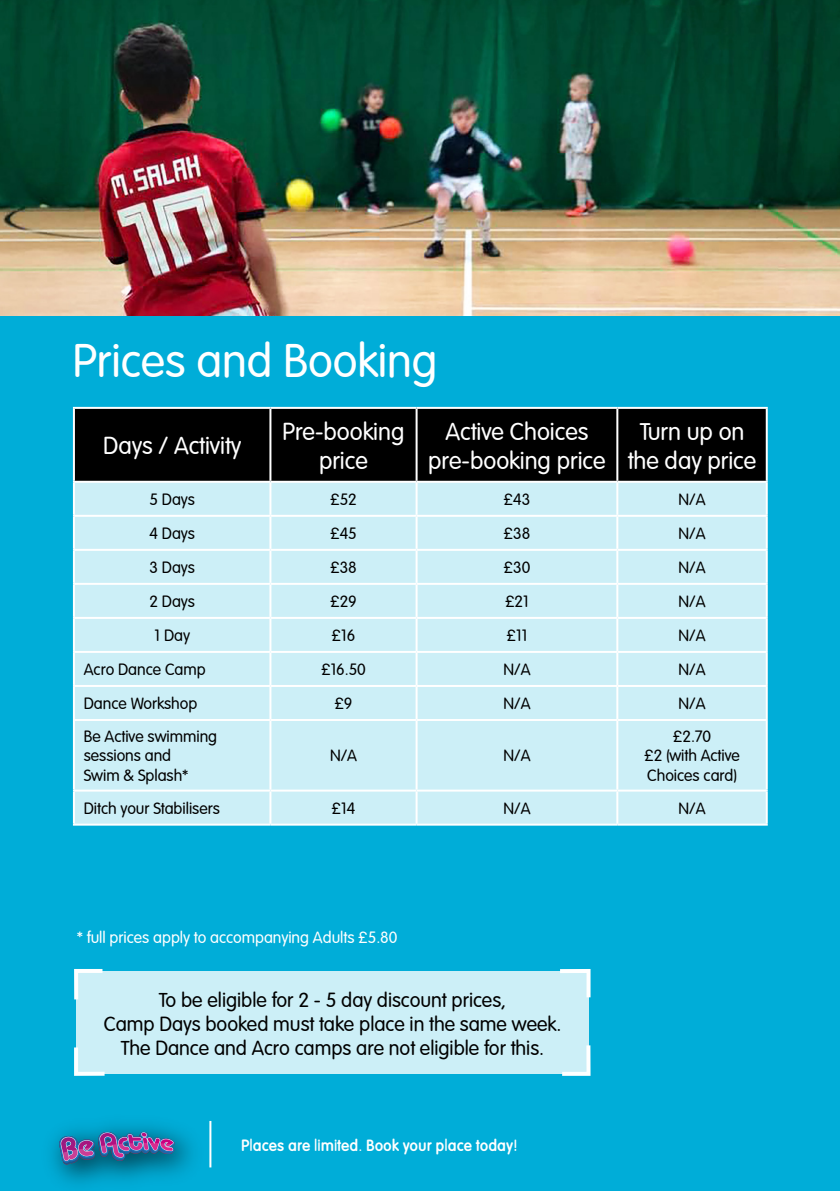
<style>
.page{position:relative;width:840px;height:1191px;background:#fff}
.page>*{position:absolute;margin:0;border:0;box-sizing:border-box;transform-origin:0 0}
.Subheading{font:46px "Vogue";color:#fff}
.Table_head{font:24px/28.8px "Vogue";color:#fff;text-align:center}
.Subheading-2{font:20px "Vogue";color:#000}
.Table_Body{font:16px/19.2px "Vogue";color:#000}
.Body{font:16px "Vogue";color:#fff}
.t1{font:700 16px "Vogue";color:#fff}
</style>
<div class="page">
<div style="left:0;top:0;width:839px;height:1191px;background:#00add8"></div>
<img style="left:51px;top:1120px;width:161px;height:64px">
<svg style="left:59px;top:1131px;width:115px;height:33px"></svg>
<hr style="left:209px;top:1121px;width:2px;height:46px;background:#fff">
<img style="left:0;top:0;width:839px;height:315px">
<div style="left:75px;top:409px;width:690px;height:72px;background:#000"></div>
<div style="left:75px;top:483px;width:690px;height:340px;background:#cceff7"></div>
<div style="left:75px;top:551px;width:690px;height:238px;background:#cceff7"></div>
<hr style="left:269px;top:409px;width:2px;height:72px;background:#fff">
<hr style="left:415px;top:409px;width:2px;height:72px;background:#fff">
<hr style="left:616px;top:409px;width:2px;height:72px;background:#fff">
<hr style="left:269px;top:483px;width:2px;height:32px;background:#fff">
<hr style="left:415px;top:483px;width:2px;height:32px;background:#fff">
<hr style="left:616px;top:483px;width:2px;height:32px;background:#fff">
<hr style="left:73px;top:407px;width:197px;height:2px;background:#fff">
<hr style="left:73px;top:409px;width:2px;height:72px;background:#fff">
<hr style="left:270px;top:407px;width:146px;height:2px;background:#fff">
<hr style="left:416px;top:407px;width:201px;height:2px;background:#fff">
<hr style="left:617px;top:407px;width:150px;height:2px;background:#fff">
<hr style="left:765px;top:409px;width:2px;height:72px;background:#fff">
<hr style="left:73px;top:481px;width:197px;height:2px;background:#fff">
<hr style="left:270px;top:481px;width:146px;height:2px;background:#fff">
<hr style="left:416px;top:481px;width:201px;height:2px;background:#fff">
<hr style="left:617px;top:481px;width:150px;height:2px;background:#fff">
<hr style="left:73px;top:483px;width:2px;height:32px;background:#fff">
<hr style="left:765px;top:483px;width:2px;height:32px;background:#fff">
<hr style="left:73px;top:517px;width:2px;height:32px;background:#fff">
<hr style="left:73px;top:515px;width:197px;height:2px;background:#fff">
<hr style="left:270px;top:515px;width:146px;height:2px;background:#fff">
<hr style="left:416px;top:515px;width:201px;height:2px;background:#fff">
<hr style="left:617px;top:515px;width:150px;height:2px;background:#fff">
<hr style="left:269px;top:517px;width:2px;height:32px;background:#fff">
<hr style="left:415px;top:517px;width:2px;height:32px;background:#fff">
<hr style="left:616px;top:517px;width:2px;height:32px;background:#fff">
<hr style="left:765px;top:517px;width:2px;height:32px;background:#fff">
<hr style="left:73px;top:551px;width:2px;height:32px;background:#fff">
<hr style="left:73px;top:549px;width:197px;height:2px;background:#fff">
<hr style="left:270px;top:549px;width:146px;height:2px;background:#fff">
<hr style="left:416px;top:549px;width:201px;height:2px;background:#fff">
<hr style="left:617px;top:549px;width:150px;height:2px;background:#fff">
<hr style="left:269px;top:551px;width:2px;height:32px;background:#fff">
<hr style="left:415px;top:551px;width:2px;height:32px;background:#fff">
<hr style="left:616px;top:551px;width:2px;height:32px;background:#fff">
<hr style="left:765px;top:551px;width:2px;height:32px;background:#fff">
<hr style="left:73px;top:585px;width:2px;height:32px;background:#fff">
<hr style="left:73px;top:583px;width:197px;height:2px;background:#fff">
<hr style="left:270px;top:583px;width:146px;height:2px;background:#fff">
<hr style="left:416px;top:583px;width:201px;height:2px;background:#fff">
<hr style="left:617px;top:583px;width:150px;height:2px;background:#fff">
<hr style="left:269px;top:585px;width:2px;height:32px;background:#fff">
<hr style="left:415px;top:585px;width:2px;height:32px;background:#fff">
<hr style="left:616px;top:585px;width:2px;height:32px;background:#fff">
<hr style="left:765px;top:585px;width:2px;height:32px;background:#fff">
<hr style="left:73px;top:619px;width:2px;height:32px;background:#fff">
<hr style="left:73px;top:617px;width:197px;height:2px;background:#fff">
<hr style="left:270px;top:617px;width:146px;height:2px;background:#fff">
<hr style="left:416px;top:617px;width:201px;height:2px;background:#fff">
<hr style="left:617px;top:617px;width:150px;height:2px;background:#fff">
<hr style="left:269px;top:619px;width:2px;height:32px;background:#fff">
<hr style="left:415px;top:619px;width:2px;height:32px;background:#fff">
<hr style="left:616px;top:619px;width:2px;height:32px;background:#fff">
<hr style="left:765px;top:619px;width:2px;height:32px;background:#fff">
<hr style="left:73px;top:653px;width:2px;height:32px;background:#fff">
<hr style="left:73px;top:687px;width:2px;height:32px;background:#fff">
<hr style="left:73px;top:651px;width:197px;height:2px;background:#fff">
<hr style="left:73px;top:685px;width:197px;height:2px;background:#fff">
<hr style="left:270px;top:651px;width:146px;height:2px;background:#fff">
<hr style="left:270px;top:685px;width:146px;height:2px;background:#fff">
<hr style="left:416px;top:651px;width:201px;height:2px;background:#fff">
<hr style="left:416px;top:685px;width:201px;height:2px;background:#fff">
<hr style="left:617px;top:651px;width:150px;height:2px;background:#fff">
<hr style="left:617px;top:685px;width:150px;height:2px;background:#fff">
<hr style="left:269px;top:653px;width:2px;height:32px;background:#fff">
<hr style="left:269px;top:687px;width:2px;height:32px;background:#fff">
<hr style="left:415px;top:653px;width:2px;height:32px;background:#fff">
<hr style="left:415px;top:687px;width:2px;height:32px;background:#fff">
<hr style="left:616px;top:653px;width:2px;height:32px;background:#fff">
<hr style="left:616px;top:687px;width:2px;height:32px;background:#fff">
<hr style="left:765px;top:653px;width:2px;height:32px;background:#fff">
<hr style="left:765px;top:687px;width:2px;height:32px;background:#fff">
<hr style="left:73px;top:721px;width:2px;height:68px;background:#fff">
<hr style="left:73px;top:719px;width:197px;height:2px;background:#fff">
<hr style="left:270px;top:719px;width:146px;height:2px;background:#fff">
<hr style="left:416px;top:719px;width:201px;height:2px;background:#fff">
<hr style="left:617px;top:719px;width:150px;height:2px;background:#fff">
<hr style="left:269px;top:721px;width:2px;height:68px;background:#fff">
<hr style="left:415px;top:721px;width:2px;height:68px;background:#fff">
<hr style="left:616px;top:721px;width:2px;height:68px;background:#fff">
<hr style="left:765px;top:721px;width:2px;height:68px;background:#fff">
<hr style="left:73px;top:791px;width:2px;height:32px;background:#fff">
<hr style="left:73px;top:789px;width:197px;height:2px;background:#fff">
<hr style="left:270px;top:789px;width:146px;height:2px;background:#fff">
<hr style="left:416px;top:789px;width:201px;height:2px;background:#fff">
<hr style="left:617px;top:789px;width:150px;height:2px;background:#fff">
<hr style="left:269px;top:791px;width:2px;height:32px;background:#fff">
<hr style="left:415px;top:791px;width:2px;height:32px;background:#fff">
<hr style="left:616px;top:791px;width:2px;height:32px;background:#fff">
<hr style="left:765px;top:791px;width:2px;height:32px;background:#fff">
<hr style="left:73px;top:823px;width:197px;height:2px;background:#fff">
<hr style="left:270px;top:823px;width:146px;height:2px;background:#fff">
<hr style="left:416px;top:823px;width:201px;height:2px;background:#fff">
<hr style="left:617px;top:823px;width:150px;height:2px;background:#fff">
<div style="left:76px;top:971px;width:512px;height:103px;background:#cceff7"></div>
<svg style="left:74px;top:969px;width:29px;height:31px"></svg>
<svg style="left:560px;top:969px;width:31px;height:32px"></svg>
<svg style="left:562px;top:1041px;width:29px;height:35px"></svg>
<svg style="left:74px;top:1047px;width:31px;height:29px"></svg>
<p class="Subheading" style="left:73px;top:335px;width:366px">Prices and Booking</p>
<p class="Table_head" style="left:103px;top:431px;width:139px">Days / Activity</p>
<p class="Table_head" style="left:282px;top:417px;width:123px">Pre‑booking price</p>
<p class="Table_head" style="left:428px;top:417px;width:179px">Active Choices pre‑booking price</p>
<p class="Table_head" style="left:627px;top:417px;width:130px">Turn up on the day price</p>
<p class="Table_Body" style="left:149px;top:490px;width:47px">5 Days</p>
<p class="Table_Body" style="left:330px;top:490px;width:28px">£52</p>
<p class="Table_Body" style="left:503px;top:490px;width:28px">£43</p>
<p class="Table_Body" style="left:678px;top:490px;width:28px">N/A</p>
<p class="Table_Body" style="left:149px;top:524px;width:47px">4 Days</p>
<p class="Table_Body" style="left:330px;top:524px;width:28px">£45</p>
<p class="Table_Body" style="left:503px;top:524px;width:28px">£38</p>
<p class="Table_Body" style="left:678px;top:524px;width:28px">N/A</p>
<p class="Table_Body" style="left:149px;top:558px;width:47px">3 Days</p>
<p class="Table_Body" style="left:330px;top:558px;width:28px">£38</p>
<p class="Table_Body" style="left:503px;top:558px;width:28px">£30</p>
<p class="Table_Body" style="left:678px;top:558px;width:28px">N/A</p>
<p class="Table_Body" style="left:149px;top:592px;width:47px">2 Days</p>
<p class="Table_Body" style="left:330px;top:592px;width:28px">£29</p>
<p class="Table_Body" style="left:505px;top:592px;width:25px">£21</p>
<p class="Table_Body" style="left:678px;top:592px;width:28px">N/A</p>
<p class="Table_Body" style="left:154px;top:626px;width:37px">1 Day</p>
<p class="Table_Body" style="left:331px;top:626px;width:25px">£16</p>
<p class="Table_Body" style="left:506px;top:626px;width:22px">£11</p>
<p class="Table_Body" style="left:678px;top:626px;width:28px">N/A</p>
<p class="Table_Body" style="left:84px;top:660px;width:123px">Acro Dance Camp</p>
<p class="Table_Body" style="left:321px;top:660px;width:46px">£16.50</p>
<p class="Table_Body" style="left:503px;top:660px;width:28px">N/A</p>
<p class="Table_Body" style="left:678px;top:660px;width:28px">N/A</p>
<p class="Table_Body" style="left:84px;top:694px;width:115px">Dance Workshop</p>
<p class="Table_Body" style="left:334px;top:694px;width:20px">£9</p>
<p class="Table_Body" style="left:503px;top:694px;width:28px">N/A</p>
<p class="Table_Body" style="left:678px;top:694px;width:28px">N/A</p>
<p class="Table_Body" style="left:84px;top:727px;width:135px">Be Active swimming sessions and<br>Swim &amp; Splash*</p>
<p class="Table_Body" style="left:672px;top:727px;width:40px">£2.70</p>
<p class="Table_Body" style="left:643px;top:746px;width:97px">£2 (with Active<br>Choices card)</p>
<p class="Table_Body" style="left:330px;top:746px;width:28px">N/A</p>
<p class="Table_Body" style="left:503px;top:746px;width:28px">N/A</p>
<p class="Table_Body" style="left:84px;top:798px;width:137px">Ditch your Stabilisers</p>
<p class="Table_Body" style="left:331px;top:798px;width:25px">£14</p>
<p class="Table_Body" style="left:503px;top:798px;width:28px">N/A</p>
<p class="Table_Body" style="left:678px;top:798px;width:28px">N/A</p>
<p class="Body" style="left:77px;top:928px;width:322px">* full prices apply to accompanying Adults £5.80</p>
<p class="Subheading-2" style="left:159px;top:988px;width:348px">To be eligible for 2 - 5 day discount prices,</p>
<p class="Subheading-2" style="left:104px;top:1012px;width:458px">Camp Days booked must take place in the same week.</p>
<p class="Subheading-2" style="left:121px;top:1036px;width:424px">The Dance and Acro camps are not eligible for this.</p>
<p class="t1" style="left:241px;top:1136px;width:277px">Places are limited. Book your place today!</p>
</div>
